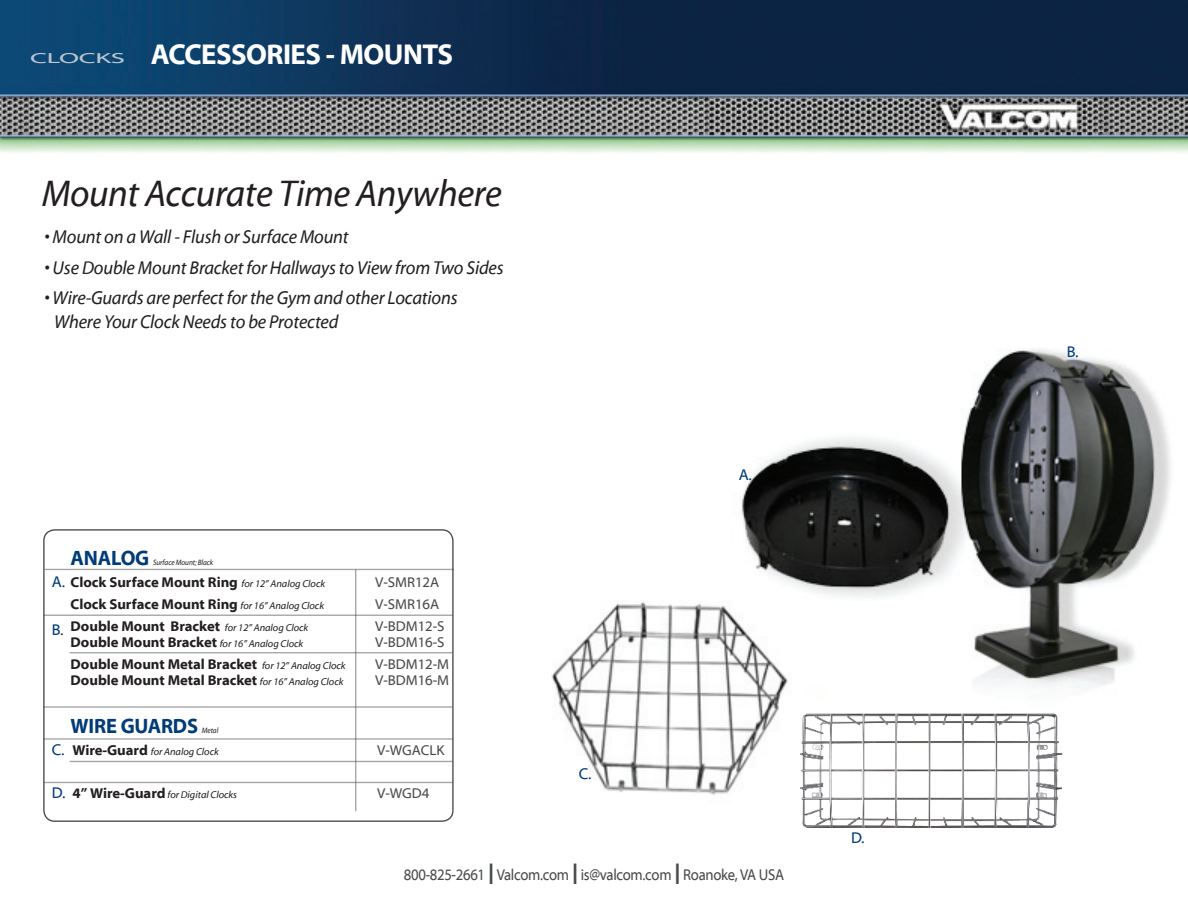
<style>
.page{position:relative;width:1188px;height:918px;background:#fff}
.page>*{position:absolute;margin:0;border:0;box-sizing:border-box;transform-origin:0 0}
.t1{font:italic 37.65px "Myriad Web Pro";letter-spacing:-.01em;color:#231f20;scale:.95 1}
.t2{font:700 28.95px "Myriad Web Pro";letter-spacing:-.02em;color:#fff}
.t3{font:700 21px "Myriad Web Pro";letter-spacing:-.01em;color:#013c79;scale:.95 1}
.t4{font:italic 18.75px/23.5px "Myriad Web Pro";letter-spacing:-.01em;color:#231f20;scale:.95 1}
.t5{font:15.75px "Myriad Web Pro";letter-spacing:-.02em;color:#4b4c4d;scale:.9 1}
.t6{font:15.75px "Myriad Web Pro";color:#013c79}
.t7{font:700 14.4px "Myriad Web Pro";letter-spacing:-.005em;color:#231f20}
.t8{font:14.4px "Myriad Web Pro";letter-spacing:-.005em;color:#4b4c4d}
.t9{font:italic 10.05px "Myriad Web Pro";letter-spacing:-.005em;color:#231f20}
.t10{font:italic 7.8px "Myriad Web Pro";letter-spacing:-.01em;color:#231f20;scale:.9 1}
.s1{font-weight:400;font-size:14.7px;color:#bac5cf}
.s2{font-weight:400;font-size:15.75px;color:#013c79}
.s3{font-weight:400;font-style:italic;font-size:10.05px}
.s4{font-weight:700;font-style:normal;font-size:14.4px}
.s5{font-size:30.45px}
</style>
<div class="page">
<img style="left:0;top:0;width:1188px;height:822px">
<div style="left:43px;top:529px;width:411px;height:293px;border:1px solid #4b4c4d;border-radius:11px"></div>
<hr style="left:355px;top:569px;width:1px;height:242px;background:#4b4c4d">
<hr style="left:45px;top:569px;width:409px;height:1px;background:#4b4c4d">
<hr style="left:44px;top:615px;width:409px;height:1px;background:#4b4c4d">
<hr style="left:70px;top:652px;width:383px;height:1px;background:#4b4c4d">
<hr style="left:43px;top:706px;width:409px;height:2px;background:#4b4c4d">
<hr style="left:44px;top:738px;width:409px;height:2px;background:#4b4c4d">
<hr style="left:70px;top:761px;width:383px;height:1px;background:#4b4c4d">
<hr style="left:44px;top:782px;width:409px;height:1px;background:#4b4c4d">
<img style="left:797px;top:706px;width:268px;height:122px">
<h2 class="t2" style="left:30px;top:38px;width:424px"><span class="s1">Clocks</span> Accessories - mounts</h2>
<h1 class="t1" style="left:42px;top:173px;width:486px">Mount Accurate Time Anywhere</h1>
<h3 class="t4" style="left:45px;top:226px;width:322px">• Mount on a Wall - Flush or Surface Mount</h3>
<h3 class="t4" style="left:45px;top:256px;width:485px">• Use Double Mount Bracket for Hallways to View from Two Sides</h3>
<h3 class="t4" style="left:54px;top:287px;width:426px;text-indent:-9px">• Wire-Guards are perfect for the Gym and other Locations<br>Where Your Clock Needs to be Protected</h3>
<h3 class="t3" style="left:71px;top:546px;width:84px">ANalog</h3>
<p class="t10" style="left:153px;top:558px;width:68px">Surface Mount; Black</p>
<p class="t7" style="left:52px;top:575px;width:275px"><span class="s2">A.</span> Clock Surface Mount Ring <span class="s3">for 12” Analog Clock</span></p>
<p class="t6" style="left:52px;top:621px;width:13px">B.</p>
<p class="t8" style="left:375px;top:575px;width:66px">V-SMR12A</p>
<p class="t7" style="left:71px;top:596px;width:255px">Clock Surface Mount Ring <span class="s3">for 16” Analog Clock</span></p>
<p class="t8" style="left:375px;top:596px;width:66px">V-SMR16A</p>
<p class="t7" style="left:71px;top:618px;width:239px">Double Mount Bracket <span class="s3">for 12” Analog Clock</span></p>
<p class="t8" style="left:375px;top:618px;width:70px">V-BDM12-S</p>
<p class="t7" style="left:71px;top:634px;width:234px">Double Mount Bracket <span class="s3">for 16” Analog Clock</span></p>
<p class="t8" style="left:375px;top:634px;width:70px">V-BDM16-S</p>
<p class="t7" style="left:71px;top:656px;width:277px">Double Mount Metal Bracket <span class="s3">for 12” Analog Clock</span></p>
<p class="t8" style="left:375px;top:657px;width:76px">V-BDM12-M</p>
<p class="t7" style="left:71px;top:672px;width:274px">Double Mount Metal Bracket <span class="s3">for 16” Analog Clock</span></p>
<p class="t8" style="left:375px;top:672px;width:76px">V-BDM16-M</p>
<h3 class="t3" style="left:71px;top:714px;width:136px">Wire Guards</h3>
<p class="t10" style="left:202px;top:726px;width:20px">Metal</p>
<p class="t6" style="left:52px;top:742px;width:14px">C.</p>
<p class="t6" style="left:52px;top:785px;width:15px">D.</p>
<p class="t9" style="left:73px;top:747px;width:148px"><span class="s4">Wire-Guard</span> for Analog Clock</p>
<p class="t8" style="left:377px;top:743px;width:61px">V-WGACLK</p>
<p class="t9" style="left:73px;top:790px;width:166px"><span class="s4">4” Wire-Guard</span> for Digital Clocks</p>
<p class="t8" style="left:377px;top:786px;width:54px">V-WGD4</p>
<p class="t6" style="left:579px;top:765px;width:14px">C.</p>
<p class="t6" style="left:739px;top:466px;width:15px">A.</p>
<p class="t5" style="left:404px;top:866px;width:424px">800-825-2661 <span class="s5">I</span> Valcom.com <span class="s5">I</span> is@valcom.com <span class="s5">I</span> Roanoke, VA USA</p>
<p class="t6" style="left:851px;top:829px;width:15px">D.</p>
<p class="t6" style="left:1067px;top:343px;width:13px">B.</p>
</div>
